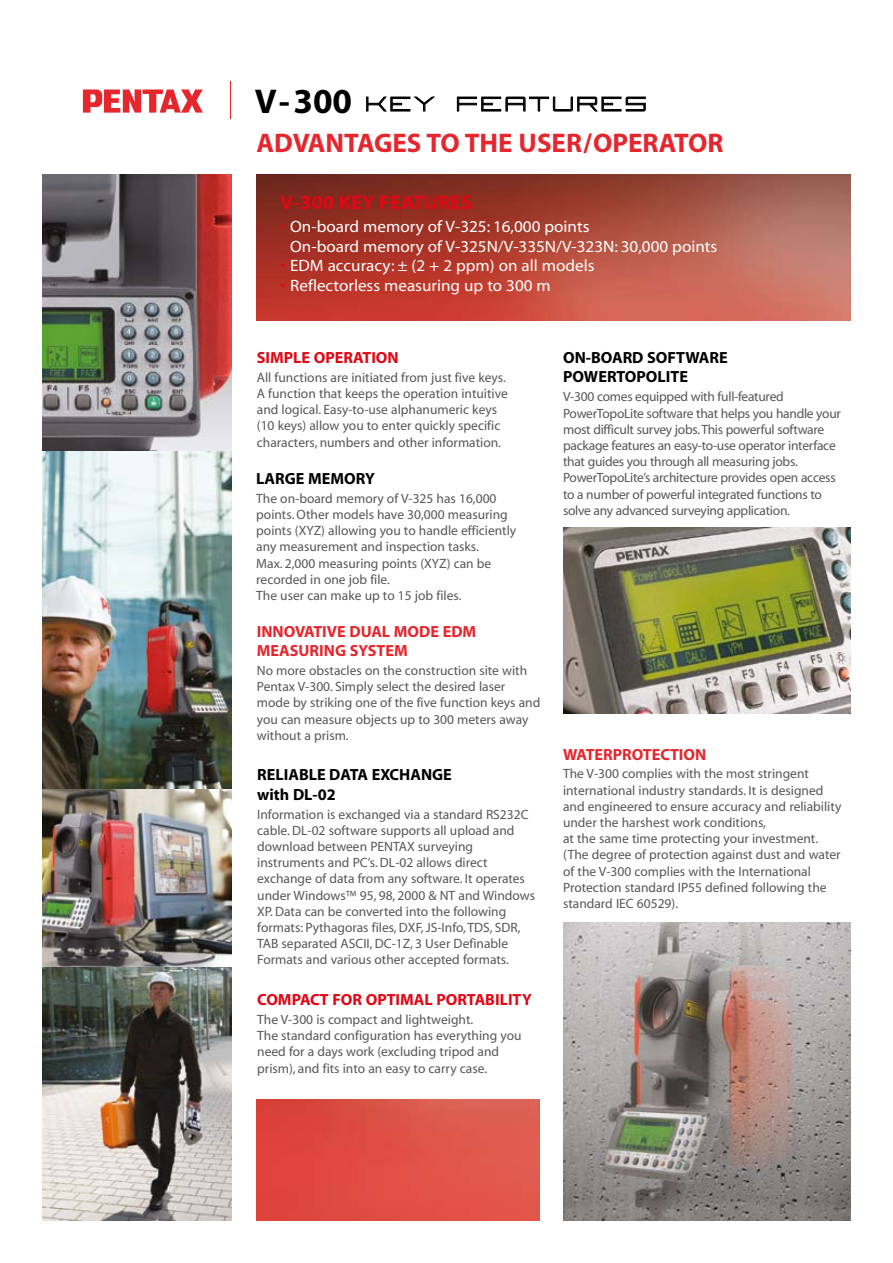
<style>
.page{position:relative;width:893px;height:1263px;background:#fff}
.page>*{position:absolute;margin:0;border:0;box-sizing:border-box;transform-origin:0 0}
.t1{font:700 27px "Myriad";color:#e6262d}
.t2{font:21.9px "Fireye GF3";letter-spacing:.18em;color:#000;scale:.85 1}
.t3{font:700 19.8px "Myriad";color:#e30613;scale:1.04 1}
.t4{font:16.5px/19.8px "Myriad";color:#fff;scale:1.04 1}
.t5{font:700 16.2px "Myriad";color:#000}
.t6{font:700 16.2px/19.5px "Myriad";color:#e6262d}
.t7{font:700 16.2px "Myriad";color:#e30613}
.t8{font:13.5px/16.2px "Myriad";color:#575756}
.t9{font:13.5px/16.2px "Myriad";letter-spacing:-.02em;color:#575756}
.s1{font-family:"Myriad";font-weight:700;font-size:34.5px}
.s2{font-family:"Myriad";font-weight:700;font-size:35.25px}
.s3{color:#e30613}
</style>
<div class="page">
<img style="left:43px;top:966px;width:188px;height:254px">
<img style="left:43px;top:450px;width:188px;height:339px">
<img style="left:43px;top:174px;width:188px;height:276px">
<img style="left:43px;top:789px;width:188px;height:177px">
<img style="left:563px;top:527px;width:287px;height:187px">
<img style="left:563px;top:923px;width:287px;height:297px">
<svg style="left:366px;top:96px;width:69px;height:16px"></svg>
<svg style="left:457px;top:96px;width:189px;height:16px"></svg>
<img style="left:256px;top:174px;width:594px;height:146px">
<svg style="left:83px;top:89px;width:120px;height:24px"></svg>
<hr style="left:230px;top:82px;width:1px;height:37px;background:#e6262d">
<img style="left:256px;top:1099px;width:283px;height:121px">
<h2 class="t2" style="left:255px;top:91px;width:462px"><span class="s1">V-</span><span class="s2">300</span> KEY FEATURES</h2>
<h1 class="t1" style="left:257px;top:129px;width:36px">ADVA</h1>
<h1 class="t1" style="left:326px;top:129px;width:399px">NTAGES TO THE USER/OPERATOR</h1>
<h3 class="t3" style="left:280px;top:192px;width:174px">V-300 KEY FEATURES</h3>
<p class="t4" style="left:290px;top:217px;width:412px;text-indent:-10px"><span class="s3">•</span> On-board memory of V-325: 16,000 points<br>On-board memory of V-325N/V-335N/V-323N: 30,000 points</p>
<p class="t4" style="left:280px;top:257px;width:304px"><span class="s3">•</span> EDM accuracy: ± (2 + 2 ppm) on all models</p>
<p class="t4" style="left:280px;top:276px;width:262px"><span class="s3">•</span> Reflectorless measuring up to 300 m</p>
<p class="t7" style="left:257px;top:349px;width:143px">SIMPLE OPERATION</p>
<p class="t8" style="left:257px;top:370px;width:252px">All functions are initiated from just five keys.<br>A function that keeps the operation intuitive and logical. Easy-to-use alphanumeric keys (10 keys) allow you to enter quickly specific characters, numbers and other information.</p>
<p class="t5" style="left:256px;top:470px;width:65px">LARGE MEM</p>
<p class="t5" style="left:344px;top:470px;width:32px">ORY</p>
<p class="t8" style="left:256px;top:491px;width:261px">The on-board memory of V-325 has 16,000 points. Other models have 30,000 measuring points (XYZ) allowing you to handle efficiently any measurement and inspection tasks.<br>Max. 2,000 measuring points (XYZ) can be recorded in one job file.<br>The user can make up to 15 job files.</p>
<p class="t6" style="left:257px;top:622px;width:221px">INNOVATIVE DUAL MODE EDM<br>MEASURING SYSTEM</p>
<p class="t8" style="left:257px;top:663px;width:285px">No more obstacles on the construction site with Pentax V-300. Simply select the desired laser mode by striking one of the five function keys and you can measure objects up to 300 meters away without a prism.</p>
<p class="t5" style="left:257px;top:766px;width:94px">RELIABLE DATA</p>
<p class="t5" style="left:372px;top:766px;width:82px">EXCHANGE</p>
<p class="t5" style="left:257px;top:786px;width:80px">WITH DL-02</p>
<p class="t8" style="left:257px;top:806px;width:279px">Information is exchanged via a standard RS232C cable. DL-02 software supports all upload and download between PENTAX surveying instruments and PC’s. DL-02 allows direct exchange of data from any software. It operates under Windows™ 95, 98, 2000 &amp; NT and Windows XP. Data can be converted into the following formats: Pythagoras files, DXF, JS-Info, TDS, SDR, TAB separated ASCII, DC-1Z, 3 User Definable Formats and various other accepted formats.</p>
<p class="t7" style="left:257px;top:991px;width:33px">COMPA</p>
<p class="t7" style="left:310px;top:991px;width:213px">CT FOR OPTIMAL PORTABILITY</p>
<p class="t8" style="left:257px;top:1012px;width:266px">The V-300 is compact and lightweight.<br>The standard configuration has everything you need for a days work (excluding tripod and prism), and fits into an easy to carry case.</p>
<p class="t5" style="left:563px;top:349px;width:125px">ON-BOARD SOFTWA</p>
<p class="t5" style="left:710px;top:349px;width:18px">RE</p>
<p class="t5" style="left:563px;top:369px;width:117px">POWE RTOPOLITE</p>
<p class="t9" style="left:563px;top:389px;width:279px">V-300 comes equipped with full-featured PowerTopoLite software that helps you handle your most difficult survey jobs. This powerful software package features an easy-to-use operator interface that guides you through all measuring jobs.<br>PowerTopoLite’s architecture provides open access to a number of powerful integrated functions to solve any advanced surveying application.</p>
<p class="t6" style="left:563px;top:745px;width:145px">WATERPROTECTION</p>
<p class="t8" style="left:563px;top:766px;width:280px">The V-300 complies with the most stringent international industry standards. It is designed and engineered to ensure accuracy and reliability under the harshest work conditions,<br>at the same time protecting your investment. (The degree of protection against dust and water of the V-300 complies with the International Protection standard IP55 defined following the standard IEC 60529).</p>
</div>
